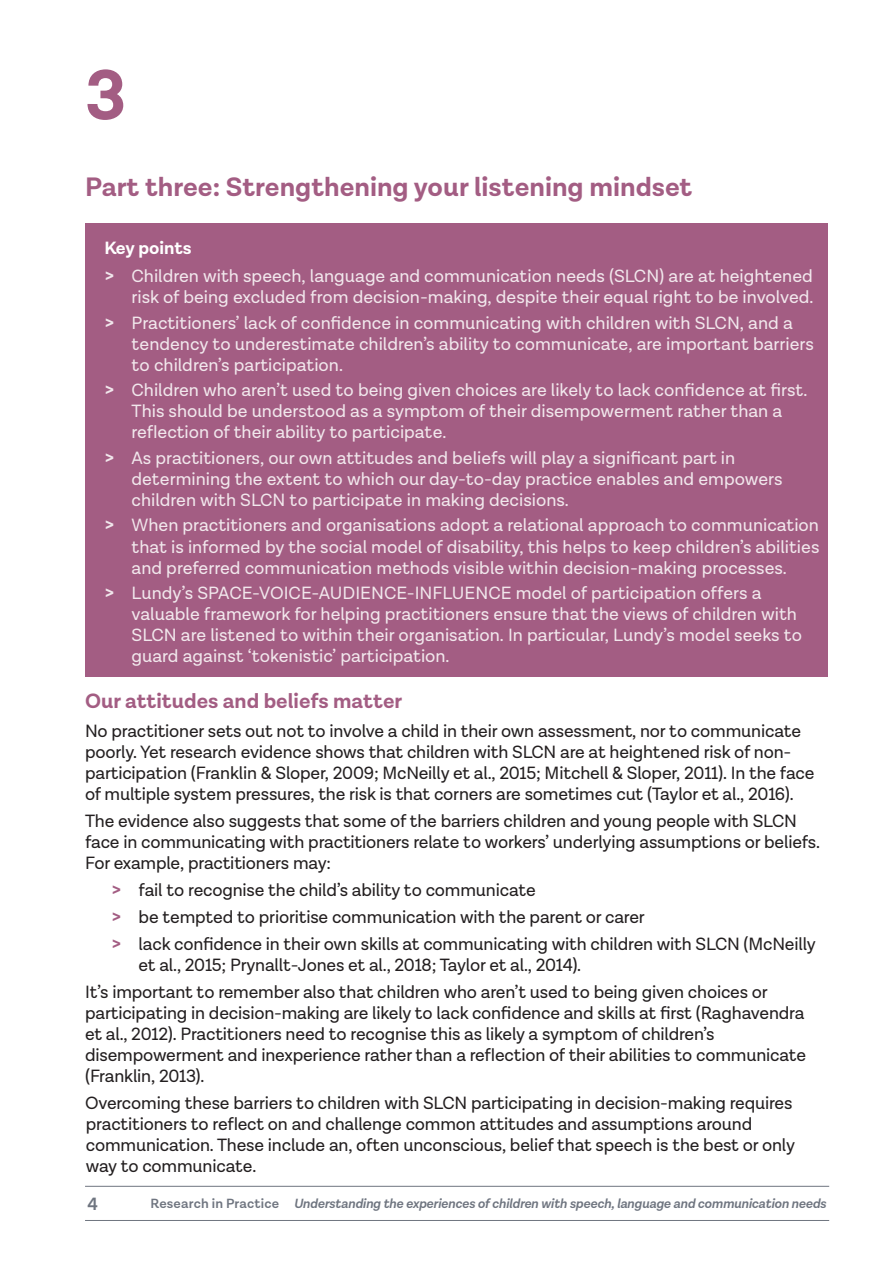
<style>
.page{position:relative;width:893px;height:1263px;background:#fff}
.page>*{position:absolute;margin:0;border:0;box-sizing:border-box;transform-origin:0 0}
.t1{font:700 72px "Lota Grotesque Alt 1";color:#a35d83}
.t2{font:700 27px "Lota Grotesque Alt 1";color:#a35d83}
.Heading_2{font:700 21px "Lota Grotesque Alt 1";color:#a35d83}
.List_Paragraph{font:18px/21px "Lota Grotesque Alt 1";letter-spacing:-.01em;color:#231f20}
.List_Paragraph-2{font:18px/21px "Lota Grotesque Alt 1";color:#f1e7ec}
.t3{font:700 18px "Lota Grotesque Alt 1";color:#fff}
.t4{font:600 18px "Lota Grotesque Alt 1";color:#6f7580}
.t5{font:italic 600 13.5px "Lota Grotesque Alt 1";letter-spacing:-.01em;color:#6f7580}
.s1{font-weight:700}
.s2{font-weight:700;color:#a35d83}
.s3{font-style:normal}
</style>
<div class="page">
<hr style="left:85px;top:1220px;width:744px;height:1px;background:#6f7580">
<hr style="left:85px;top:1186px;width:744px;height:1px;background:#6f7580">
<div style="left:85px;top:223px;width:743px;height:454px;background:#a35d83"></div>
<p class="t1" style="left:85px;top:54px;width:43px">3</p>
<p class="t2" style="left:85px;top:171px;width:609px">Part three: Strengthening your listening mindset</p>
<p class="t3" style="left:105px;top:238px;width:89px">Key points</p>
<p class="List_Paragraph-2" style="left:105px;top:266px;width:710px;text-align:right"><span class="s1">&gt;</span> Children with speech, language and communication needs (SLCN) are at heightened risk of being excluded from decision-making, despite their equal right to be involved.</p>
<p class="List_Paragraph-2" style="left:132px;top:313px;width:684px;text-indent:-27px"><span class="s1">&gt;</span> Practitioners’ lack of confidence in communicating with children with SLCN, and a tendency to underestimate children’s ability to communicate, are important barriers to children’s participation.</p>
<p class="List_Paragraph-2" style="left:132px;top:380px;width:677px;text-indent:-27px"><span class="s1">&gt;</span> Children who aren’t used to being given choices are likely to lack confidence at first.<br>This should be understood as a symptom of their disempowerment rather than a reflection of their ability to participate.</p>
<p class="List_Paragraph-2" style="left:132px;top:448px;width:653px;text-indent:-27px"><span class="s1">&gt;</span> As practitioners, our own attitudes and beliefs will play a significant part in determining the extent to which our day-to-day practice enables and empowers children with SLCN to participate in making decisions.</p>
<p class="List_Paragraph-2" style="left:132px;top:515px;width:689px;text-align:justify;text-indent:-27px"><span class="s1">&gt;</span> When practitioners and organisations adopt a relational approach to communication that is informed by the social model of disability, this helps to keep children’s abilities and preferred communication methods visible within decision-making processes.</p>
<p class="List_Paragraph-2" style="left:132px;top:583px;width:672px;text-indent:-27px"><span class="s1">&gt;</span> Lundy’s SPACE-VOICE-AUDIENCE-INFLUENCE model of participation offers a valuable framework for helping practitioners ensure that the views of children with SLCN are listened to within their organisation. In particular, Lundy’s model seeks to guard against ‘tokenistic’ participation.</p>
<p class="Heading_2" style="left:85px;top:689px;width:319px">Our attitudes and beliefs matter</p>
<p class="List_Paragraph" style="left:85px;top:721px;width:731px">No practitioner sets out not to involve a child in their own assessment, nor to communicate poorly. Yet research evidence shows that children with SLCN are at heightened risk of non&shy;participation (Franklin &amp; Sloper, 2009; McNeilly et al., 2015; Mitchell &amp; Sloper, 2011). In the face of multiple system pressures, the risk is that corners are sometimes cut (Taylor et al., 2016).</p>
<p class="List_Paragraph" style="left:85px;top:811px;width:736px">The evidence also suggests that some of the barriers children and young people with SLCN face in communicating with practitioners relate to workers’ underlying assumptions or beliefs.<br>For example, practitioners may:</p>
<p class="List_Paragraph" style="left:112px;top:880px;width:426px"><span class="s2">&gt;</span> fail to recognise the child’s ability to communicate</p>
<p class="List_Paragraph" style="left:112px;top:907px;width:534px"><span class="s2">&gt;</span> be tempted to prioritise communication with the parent or carer</p>
<p class="List_Paragraph" style="left:139px;top:934px;width:679px;text-indent:-27px"><span class="s2">&gt;</span> lack confidence in their own skills at communicating with children with SLCN (McNeilly et al., 2015; Prynallt-Jones et al., 2018; Taylor et al., 2014).</p>
<p class="List_Paragraph" style="left:85px;top:982px;width:723px">It’s important to remember also that children who aren’t used to being given choices or participating in decision-making are likely to lack confidence and skills at first (Raghavendra et al., 2012). Practitioners need to recognise this as likely a symptom of children’s disempowerment and inexperience rather than a reflection of their abilities to communicate (Franklin, 2013).</p>
<p class="List_Paragraph" style="left:85px;top:1092px;width:711px">Overcoming these barriers to children with SLCN participating in decision-making requires practitioners to reflect on and challenge common attitudes and assumptions around communication. These include an, often unconscious, belief that speech is the best or only way to communicate.</p>
<p class="t4" style="left:88px;top:1193px;width:12px">4</p>
<p class="t5" style="left:150px;top:1196px;width:677px"><span class="s3">Research in Practice</span> Understanding the experiences of children with speech, language and communication needs</p>
</div>
